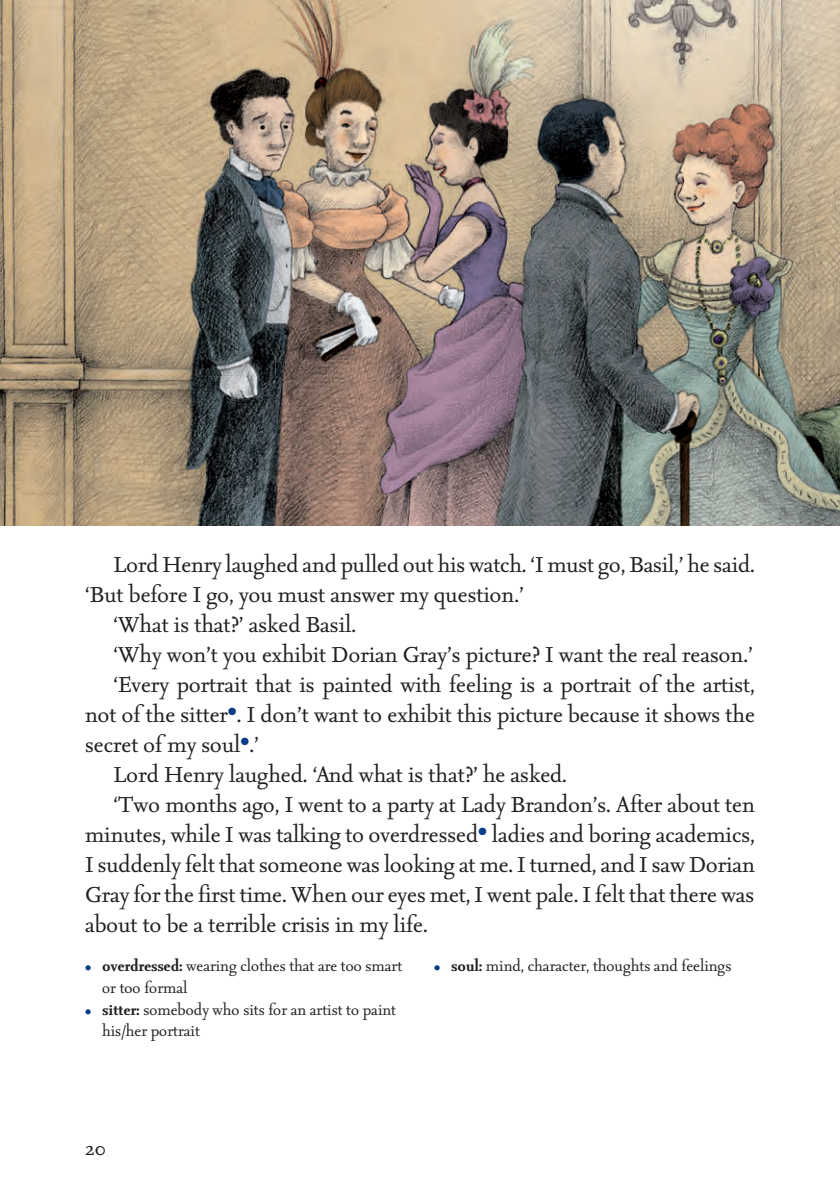
<style>
.page{position:relative;width:840px;height:1191px;background:#fff}
.page>*{position:absolute;margin:0;border:0;box-sizing:border-box;transform-origin:0 0}
.t1{font:26px "Seria";color:#231f20}
.t2{font:24px "Seria";color:#231f20}
.t3{font:18px/21.6px "Seria";color:#231f20}
.s1{font-weight:700;color:#083e89}
.s2{font-weight:700}
</style>
<div class="page">
<img style="left:0;top:0;width:839px;height:525px">
<p class="t1" style="left:113px;top:551px;width:642px">Lord Henry laughed and pulled out his watch. ‘I must go, Basil,’ he said.</p>
<p class="t1" style="left:85px;top:581px;width:440px">‘But before I go, you must answer my question.’</p>
<p class="t1" style="left:113px;top:611px;width:244px">‘What is that?’ asked Basil.</p>
<p class="t1" style="left:113px;top:641px;width:640px">‘Why won’t you exhibit Dorian Gray’s picture? I want the real reason.’</p>
<p class="t1" style="left:113px;top:671px;width:642px">‘Every portrait that is painted with feeling is a portrait of the artist,</p>
<p class="t1" style="left:85px;top:701px;width:671px">not of the sitter<sup>•</sup>. I don’t want to exhibit this picture because it shows the</p>
<p class="t1" style="left:85px;top:731px;width:175px">secret of my soul<sup>•</sup>.’</p>
<p class="t1" style="left:113px;top:761px;width:454px">Lord Henry laughed. ‘And what is that?’ he asked.</p>
<p class="t1" style="left:113px;top:791px;width:642px">‘Two months ago, I went to a party at Lady Brandon’s. After about ten</p>
<p class="t1" style="left:85px;top:821px;width:670px">minutes, while I was talking to overdressed<sup>•</sup> ladies and boring academics,</p>
<p class="t1" style="left:85px;top:851px;width:671px">I suddenly felt that someone was looking at me. I turned, and I saw Dorian</p>
<p class="t1" style="left:85px;top:881px;width:670px">Gray for the first time. When our eyes met, I went pale. I felt that there was</p>
<p class="t1" style="left:85px;top:911px;width:344px">about to be a terrible crisis in my life.</p>
<p class="t3" style="left:102px;top:956px;width:301px;text-indent:-17px"><span class="s1">•</span> <span class="s2">overdressed:</span> wearing clothes that are too smart or too formal</p>
<p class="t3" style="left:102px;top:999px;width:295px;text-indent:-17px"><span class="s1">•</span> <span class="s2">sitter:</span> somebody who sits for an artist to paint his/her portrait</p>
<p class="t3" style="left:434px;top:956px;width:298px"><span class="s1">•</span> <span class="s2">soul:</span> mind, character, thoughts and feelings</p>
<p class="t2" style="left:85px;top:1135px;width:22px">20</p>
</div>
